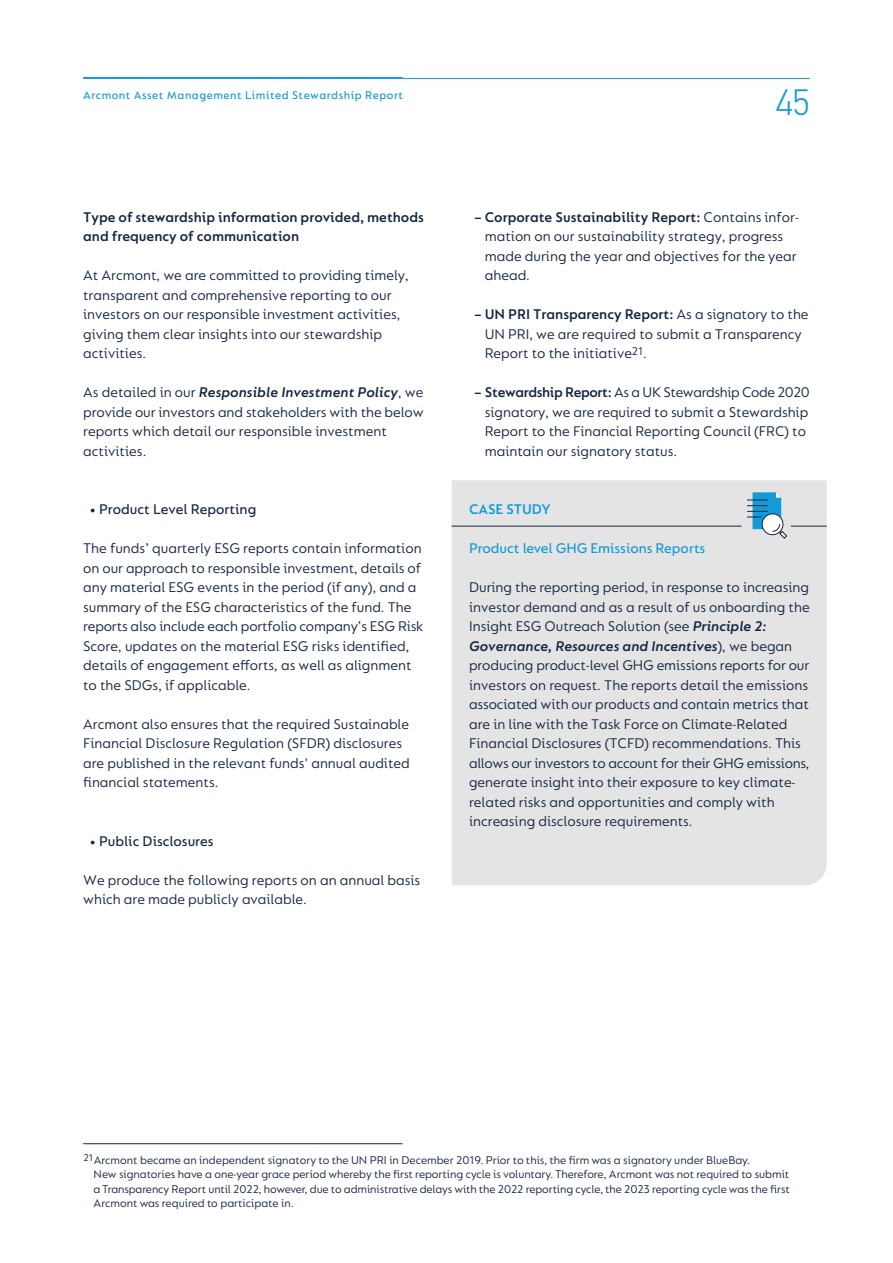
<style>
.page{position:relative;width:893px;height:1263px;background:#fff}
.page>*{position:absolute;margin:0;border:0;box-sizing:border-box;transform-origin:0 0}
.t1{font:300 36px "CF Din";color:#139ad7}
.t2{font:15px/19.5px "FS Lucas Pro";color:#152642}
.t3{font:600 15px/19.5px "FS Lucas Pro";color:#152642}
.t4{font:500 15px "FS Lucas Pro";color:#152642}
.t5{font:500 15px "FS Lucas Pro";color:#139ad7}
.t6{font:600 15px "FS Lucas Pro";color:#139ad7}
.t7{font:12px/14.4px "FS Lucas Pro";letter-spacing:-.005em;color:#152642}
.t8{font:500 12px "FS Lucas Pro";letter-spacing:.04em;color:#139ad7}
.s1{font-weight:600;font-style:italic}
.s2{font-weight:900}
.s3{font-weight:600}
</style>
<div class="page">
<div style="left:452px;top:480px;width:375px;height:405px;background:#e4e4e4"></div>
<hr style="left:83px;top:1143px;width:319px;height:1px;background:#152642">
<hr style="left:791px;top:526px;width:36px;height:1px;background:#152642">
<hr style="left:452px;top:526px;width:289px;height:1px;background:#152642">
<svg style="left:747px;top:492px;width:40px;height:47px;background:#87bbd4"></svg>
<hr style="left:83px;top:78px;width:727px;height:1px;background:#139ad7">
<hr style="left:83px;top:77px;width:319px;height:1px;background:#139ad7">
<p class="t8" style="left:83px;top:88px;width:321px">Arcmont Asset Management Limited Stewardship Report</p>
<h1 class="t1" style="left:776px;top:83px;width:35px">45</h1>
<p class="t3" style="left:83px;top:207px;width:342px">Type of stewardship information provided, methods and frequency of communication</p>
<p class="t2" style="left:83px;top:265px;width:327px">At Arcmont, we are committed to providing timely, transparent and comprehensive reporting to our investors on our responsible investment activities, giving them clear insights into our stewardship activities.</p>
<p class="t2" style="left:83px;top:382px;width:342px">As detailed in our <span class="s1">Responsible Investment Policy</span>, we provide our investors and stakeholders with the below reports which detail our responsible investment activities.</p>
<p class="t4" style="left:89px;top:501px;width:168px"><span class="s2">•</span> Product Level Reporting</p>
<p class="t2" style="left:83px;top:538px;width:342px">The funds’ quarterly ESG reports contain information on our approach to responsible investment, details of any material ESG events in the period (if any), and a summary of the ESG characteristics of the fund. The reports also include each portfolio company’s ESG Risk Score, updates on the material ESG risks identified, details of engagement efforts, as well as alignment to the SDGs, if applicable.</p>
<p class="t2" style="left:83px;top:714px;width:328px">Arcmont also ensures that the required Sustainable Financial Disclosure Regulation (SFDR) disclosures are published in the relevant funds' annual audited financial statements.</p>
<p class="t4" style="left:89px;top:832px;width:126px"><span class="s2">•</span> Public Disclosures</p>
<p class="t2" style="left:83px;top:870px;width:339px">We produce the following reports on an annual basis which are made publicly available.</p>
<p class="t2" style="left:485px;top:207px;width:316px;text-indent:-10px"><span class="s3">– Corporate Sustainability Report:</span> Contains infor&shy;mation on our sustainability strategy, progress made during the year and objectives for the year ahead.</p>
<p class="t2" style="left:485px;top:304px;width:325px;text-indent:-10px"><span class="s3">– UN PRI Transparency Report:</span> As a signatory to the<br>UN PRI, we are required to submit a Transparency<br>Report to the initiative<sup>21</sup>.</p>
<p class="t2" style="left:485px;top:382px;width:326px;text-indent:-10px"><span class="s3">– Stewardship Report:</span> As a UK Stewardship Code 2020 signatory, we are required to submit a Stewardship Report to the Financial Reporting Council (FRC) to maintain our signatory status.</p>
<p class="t6" style="left:469px;top:501px;width:83px">CASE STUDY</p>
<p class="t5" style="left:469px;top:540px;width:238px">Product level GHG Emissions Reports</p>
<p class="t2" style="left:469px;top:577px;width:342px">During the reporting period, in response to increasing investor demand and as a result of us onboarding the Insight ESG Outreach Solution (see <span class="s1">Principle 2:<br>Governance, Resources and Incentives</span>), we began producing product-level GHG emissions reports for our investors on request. The reports detail the emissions associated with our products and contain metrics that are in line with the Task Force on Climate-Related Financial Disclosures (TCFD) recommendations. This allows our investors to account for their GHG emissions, generate insight into their exposure to key climate&shy;related risks and opportunities and comply with increasing disclosure requirements.</p>
<p class="t7" style="left:94px;top:1152px;width:698px;text-indent:-10px"><sup>21</sup> Arcmont became an independent signatory to the UN PRI in December 2019. Prior to this, the firm was a signatory under BlueBay.<br>New signatories have a one-year grace period whereby the first reporting cycle is voluntary. Therefore, Arcmont was not required to submit a Transparency Report until 2022, however, due to administrative delays with the 2022 reporting cycle, the 2023 reporting cycle was the first Arcmont was required to participate in.</p>
</div>
